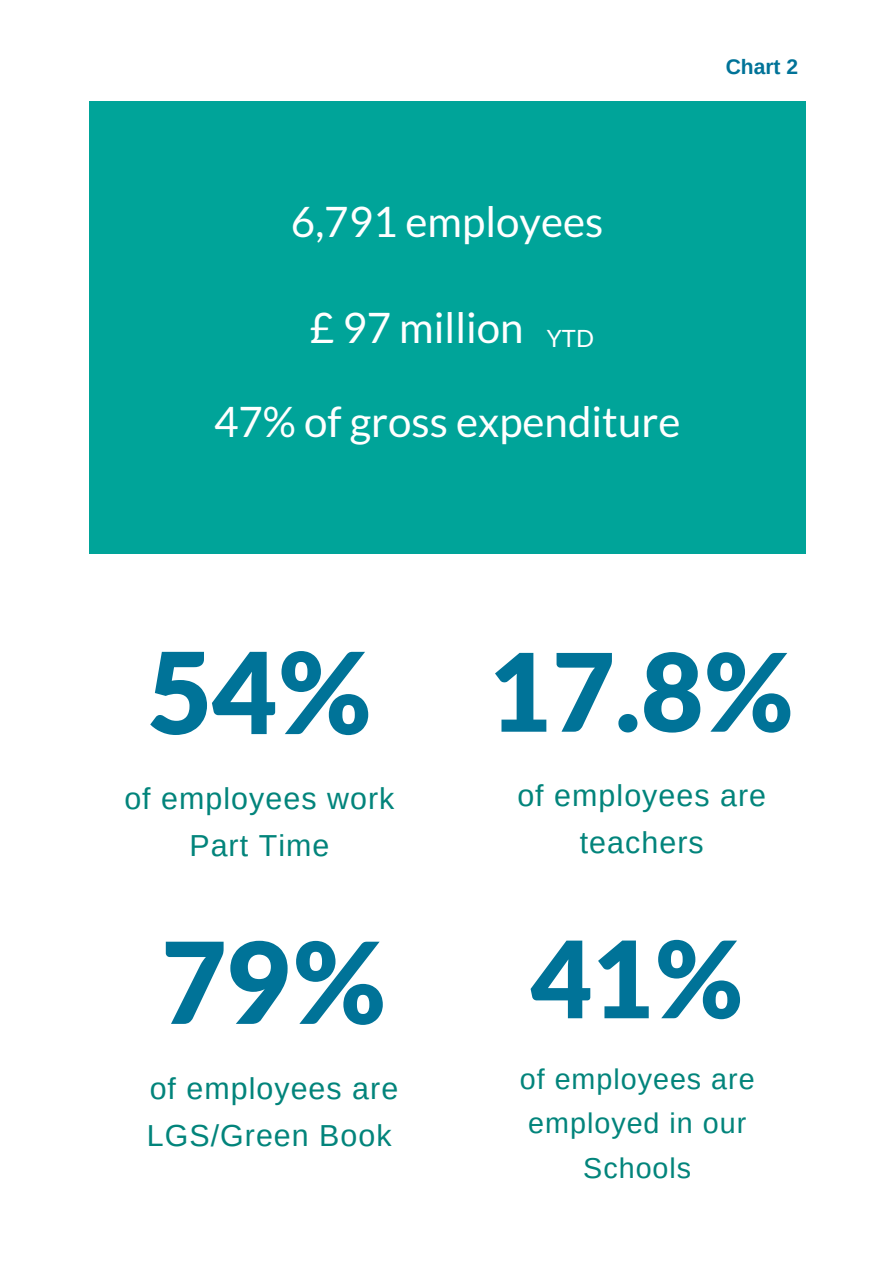
<style>
.page{position:relative;width:894px;height:1264px;background:#fff}
.page>*{position:absolute;margin:0;border:0;box-sizing:border-box;transform-origin:0 0}
.t1{font:900 112.8px "Lato Latin";color:#007398}
.t2{font:900 108.15px "Lato Latin";color:#007398}
.t3{font:900 106.5px "Lato Latin";color:#007398}
.t4{font:42px "Lato";color:#fff}
.t5{font:30.45px/47px "Arimo";letter-spacing:.035em;color:#02847b;text-align:center}
.t6{font:30.3px/47px "Arimo";letter-spacing:.035em;color:#02847b}
.t7{font:28.65px/44.4px "Arimo";letter-spacing:.035em;color:#02847b;text-align:center}
.t8{font:23.85px "Lato";color:#fff}
.t9{font:700 21px "Arimo";color:#007398}
</style>
<div class="page">
<div style="left:89px;top:101px;width:716px;height:453px;background:#00a499"></div>
<p class="t9" style="left:725px;top:55px;width:74px">Chart 2</p>
<p class="t4" style="left:291px;top:195px;width:314px">6,791 employees</p>
<p class="t4" style="left:310px;top:301px;width:215px">£ 97 million</p>
<p class="t8" style="left:547px;top:323px;width:48px">YTD</p>
<p class="t4" style="left:214px;top:395px;width:467px">47% of gross expenditure</p>
<h1 class="t1" style="left:147px;top:622px;width:227px">54%</h1>
<p class="t5" style="left:124px;top:775px;width:271px">of employees work<br>Part Time</p>
<h1 class="t1" style="left:161px;top:912px;width:227px">79%</h1>
<p class="t6" style="left:147px;top:1064px;width:253px">of employees are<br>LGS/Green Book</p>
<h2 class="t2" style="left:489px;top:625px;width:306px">17.8%</h2>
<p class="t5" style="left:517px;top:771px;width:250px">of employees are teachers</p>
<h3 class="t3" style="left:530px;top:913px;width:214px">41%</h3>
<p class="t7" style="left:519px;top:1056px;width:236px">of employees are employed in our<br>Schools</p>
</div>
